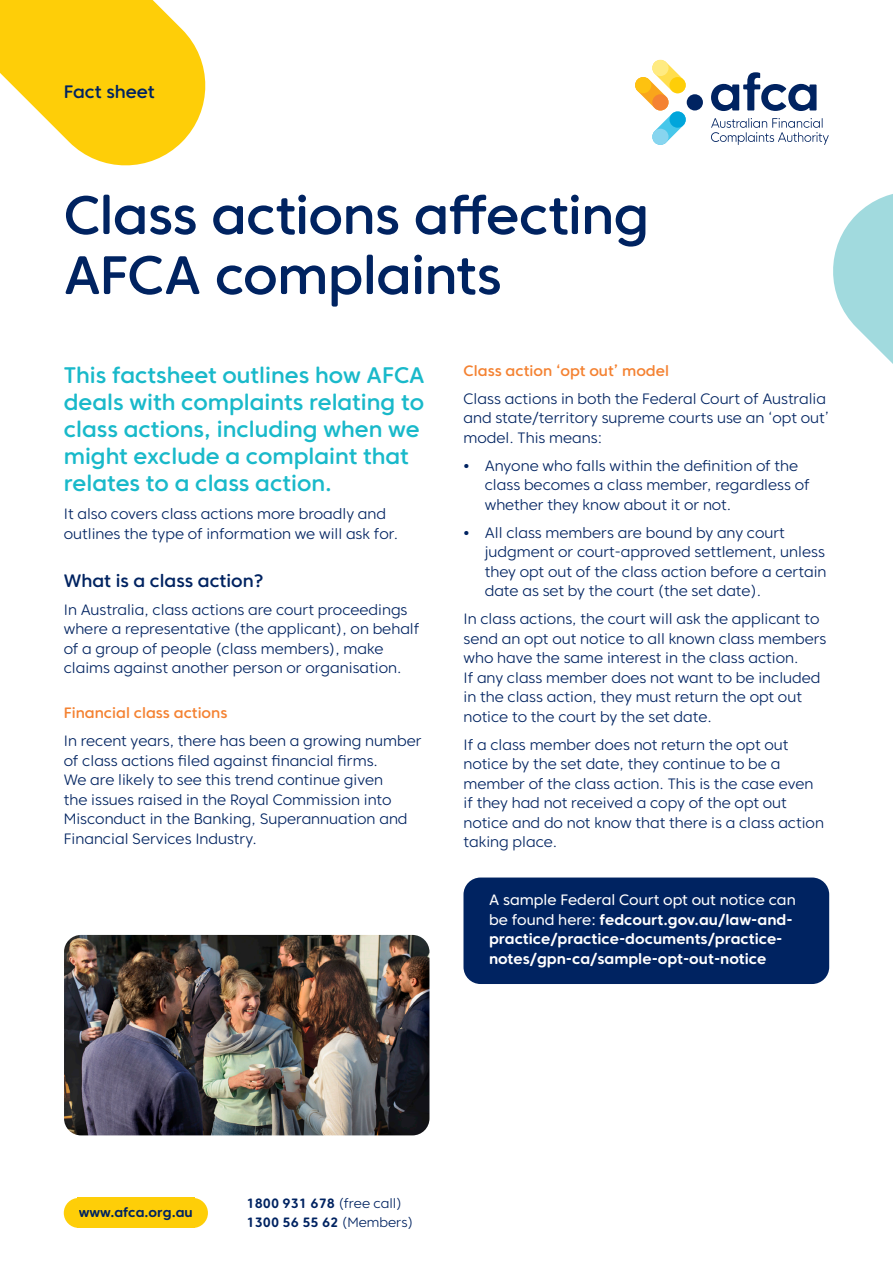
<style>
.page{position:relative;width:893px;height:1263px;background:#fff}
.page>*{position:absolute;margin:0;border:0;box-sizing:border-box;transform-origin:0 0}
.t1{font:500 54px/60px "Core Sans CR 55";letter-spacing:-.015em;color:#002361}
.t2{font:500 22.5px/27px "Core Sans CR 55";color:#19b9ca}
.Heading_1{font:500 18px "Core Sans CR 55";color:#002361}
.t3{font:300 15px/19.5px "Core Sans CR 35";color:#002361}
.Shaded_paragraph_2{font:700 15px/19.5px "Core Sans CR 65";color:#fff}
.Heading_2{font:500 15px "Core Sans CR 55";color:#f48232}
.t4{font:700 13.5px/19.5px "Core Sans CR 65";color:#002361}
.s1{font-family:"Core Sans CR 65";font-weight:700}
.s2{font-family:"Core Sans CR 45";font-weight:400}
.s3{font-family:"Core Sans CR 35";font-weight:300}
</style>
<div class="page">
<svg style="left:833px;top:194px;width:60px;height:170px"></svg>
<div style="left:77px;top:1198px;width:117px;height:30px;background:#fece08"></div>
<svg style="left:64px;top:1198px;width:13px;height:30px"></svg>
<svg style="left:194px;top:1198px;width:14px;height:30px"></svg>
<svg style="left:0;top:0;width:206px;height:166px"></svg>
<svg style="left:711px;top:72px;width:105px;height:39px"></svg>
<div style="left:687px;top:94px;width:16px;height:16px;background:#002361;border-radius:50%"></div>
<svg style="left:635px;top:60px;width:51px;height:85px"></svg>
<div style="left:669px;top:77px;width:17px;height:16px;background:#fece08;border-radius:50%"></div>
<div style="left:652px;top:94px;width:16px;height:16px;background:#f48232;border-radius:50%"></div>
<div style="left:652px;top:60px;width:16px;height:16px;background:#ffeb82;border-radius:50%"></div>
<div style="left:635px;top:77px;width:16px;height:16px;background:#fec210;border-radius:50%"></div>
<div style="left:669px;top:111px;width:17px;height:17px;background:#00a5db;border-radius:50%"></div>
<div style="left:652px;top:129px;width:16px;height:16px;background:#88d5ef;border-radius:50%"></div>
<svg style="left:711px;top:118px;width:118px;height:27px"></svg>
<div style="left:463px;top:877px;width:366px;height:107px;background:#002361;border-radius:17px"></div>
<img style="left:64px;top:935px;width:365px;height:200px">
<p class="Heading_1" style="left:64px;top:80px;width:92px">Fact sheet</p>
<p class="t1" style="left:64px;top:185px;width:587px">Class actions affecting<br>AFCA complaints</p>
<p class="t2" style="left:64px;top:362px;width:362px">This factsheet outlines how AFCA deals with complaints relating to class actions, including when we might exclude a complaint that relates to a class action.</p>
<p class="t3" style="left:64px;top:504px;width:336px">It also covers class actions more broadly and outlines the type of information we will ask for.</p>
<p class="Heading_1" style="left:64px;top:569px;width:201px">What is a class action?</p>
<p class="t3" style="left:64px;top:600px;width:357px">In Australia, class actions are court proceedings where a representative (the applicant), on behalf of a group of people (class members), make claims against another person or organisation.</p>
<p class="Heading_2" style="left:64px;top:704px;width:165px">Financial class actions</p>
<p class="t3" style="left:64px;top:731px;width:359px">In recent years, there has been a growing number of class actions filed against financial firms.<br>We are likely to see this trend continue given<br>the issues raised in the Royal Commission into Misconduct in the Banking, Superannuation and Financial Services Industry.</p>
<p class="Heading_2" style="left:463px;top:361px;width:207px">Class action ‘opt out’ model</p>
<p class="t3" style="left:463px;top:389px;width:367px">Class actions in both the Federal Court of Australia and state/territory supreme courts use an ‘opt out’ model. This means:</p>
<p class="t3" style="left:485px;top:456px;width:326px;text-indent:-21px"><span class="s1">•</span> Anyone who falls within the definition of the class becomes a class member, regardless of whether they know about it or not.</p>
<p class="t3" style="left:485px;top:523px;width:343px;text-indent:-21px"><span class="s1">•</span> All class members are bound by any court judgment or court-approved settlement, unless they opt out of the class action before a certain date as set by the court (the set date).</p>
<p class="t3" style="left:463px;top:609px;width:364px">In class actions, the court will ask the applicant to send an opt out notice to all known class members who have the same interest in the class action.<br>If any class member does not want to be included in the class action, they must return the opt out notice to the court by the set date.</p>
<p class="t3" style="left:463px;top:735px;width:362px">If a class member does not return the opt out notice by the set date, they continue to be a member of the class action. This is the case even if they had not received a copy of the opt out notice and do not know that there is a class action taking place.</p>
<p class="Shaded_paragraph_2" style="left:489px;top:890px;width:308px"><span class="s2">A sample Federal Court opt out notice can be found here:</span> fedcourt.gov.au/law-and&shy;practice/practice-documents/practice&shy;notes/gpn-ca/sample-opt-out-notice</p>
<p class="t4" style="left:79px;top:1203px;width:116px">www.afca.org.au</p>
<p class="t4" style="left:247px;top:1193px;width:168px">1800 931 678 <span class="s3">(free call)<br></span>1300 56 55 62 <span class="s3">(Members)</span></p>
</div>
